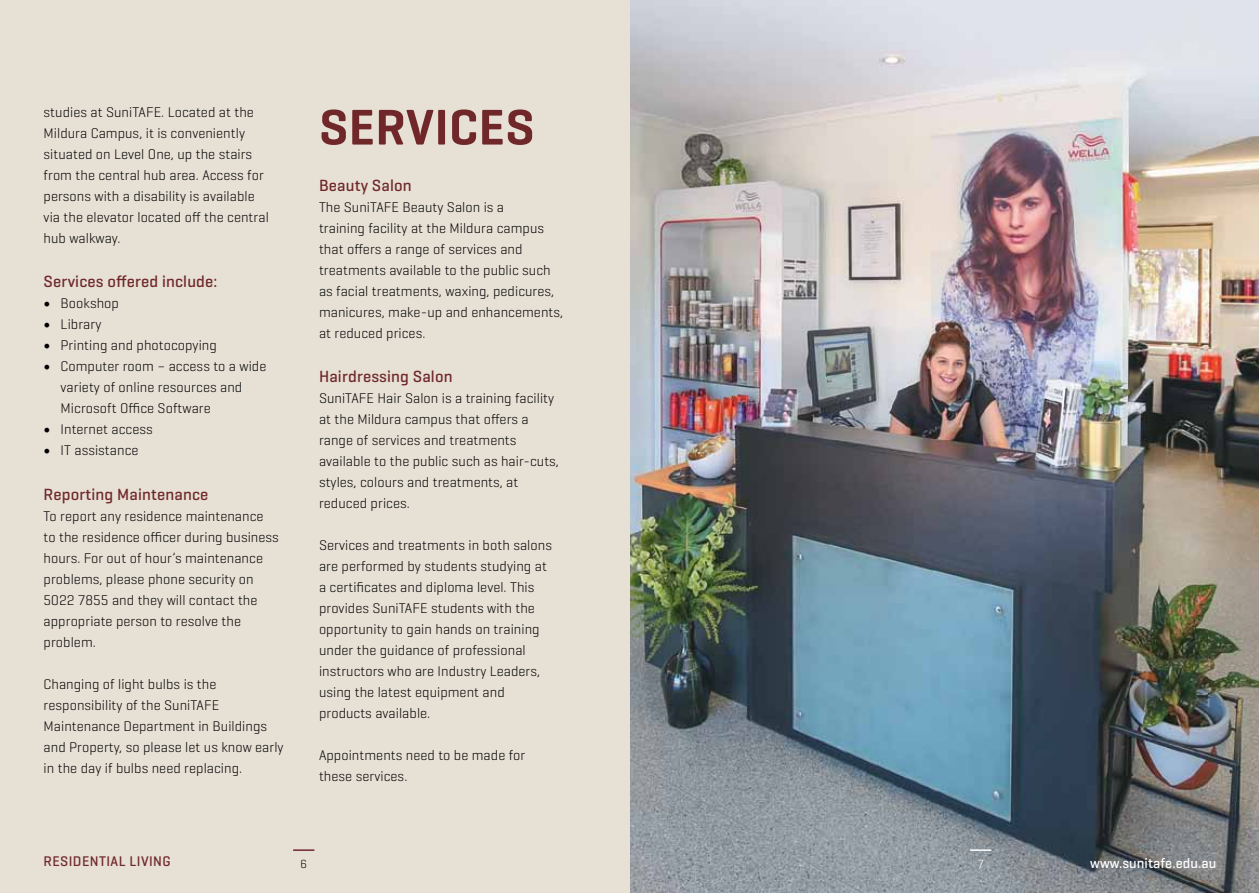
<style>
.page{position:relative;width:1259px;height:893px;background:#e6e0d5}
.page>*{position:absolute;margin:0;border:0;box-sizing:border-box;transform-origin:0 0}
.t1{font:600 51px "Geogrotesque";letter-spacing:.01em;color:#70272a}
.t2{font:500 16.5px "Geogrotesque";letter-spacing:.01em;color:#70272a}
.t3{font:300 14.25px/21px "Geogrotesque";letter-spacing:.005em;color:#000}
.t4{font:500 14.25px "Geogrotesque";letter-spacing:.005em;color:#fff}
.t5{font:500 14.25px "Geogrotesque";letter-spacing:.03em;color:#70272a}
.t6{font:300 12px "Geogrotesque";color:#000}
.t7{font:300 12px "Geogrotesque";color:#fff}
.s1{font-family:"Minion Pro";font-weight:400;font-size:18px}
</style>
<div class="page">
<img style="left:630px;top:0;width:629px;height:893px">
<hr style="left:970px;top:849px;width:21px;height:2px;background:#fff">
<hr style="left:293px;top:849px;width:21px;height:2px;background:#70272a">
<p class="t3" style="left:44px;top:101px;width:227px">studies at SuniTAFE. Located at the Mildura Campus, it is conveniently situated on Level One, up the stairs from the central hub area. Access for persons with a disability is available via the elevator located off the central hub walkway.</p>
<p class="t2" style="left:44px;top:271px;width:175px">Services offered include:</p>
<p class="t3" style="left:44px;top:292px;width:77px"><span class="s1">•</span> Bookshop</p>
<p class="t3" style="left:44px;top:313px;width:59px"><span class="s1">•</span> Library</p>
<p class="t3" style="left:44px;top:334px;width:175px"><span class="s1">•</span> Printing and photocopying</p>
<p class="t3" style="left:61px;top:355px;width:207px;text-indent:-17px"><span class="s1">•</span> Computer room – access to a wide variety of online resources and<br>Microsoft Office Software</p>
<p class="t3" style="left:44px;top:418px;width:111px"><span class="s1">•</span> Internet access</p>
<p class="t3" style="left:44px;top:439px;width:96px"><span class="s1">•</span> IT assistance</p>
<p class="t2" style="left:44px;top:484px;width:166px">Reporting Maintenance</p>
<p class="t3" style="left:44px;top:505px;width:237px">To report any residence maintenance to the residence officer during business hours. For out of hour’s maintenance problems, please phone security on<br>5022 7855 and they will contact the appropriate person to resolve the problem.</p>
<p class="t3" style="left:44px;top:673px;width:241px">Changing of light bulbs is the responsibility of the SuniTAFE Maintenance Department in Buildings and Property, so please let us know early in the day if bulbs need replacing.</p>
<h1 class="t1" style="left:319px;top:95px;width:186px">SERVICES</h1>
<p class="t2" style="left:319px;top:175px;width:94px">Beauty Salon</p>
<p class="t3" style="left:319px;top:196px;width:246px">The SuniTAFE Beauty Salon is a<br>training facility at the Mildura campus that offers a range of services and treatments available to the public such as facial treatments, waxing, pedicures, manicures, make-up and enhancements, at reduced prices.</p>
<p class="t2" style="left:319px;top:366px;width:135px">Hairdressing Salon</p>
<p class="t3" style="left:319px;top:387px;width:241px">SuniTAFE Hair Salon is a training facility at the Mildura campus that offers a range of services and treatments available to the public such as hair-cuts, styles, colours and treatments, at reduced prices.</p>
<p class="t3" style="left:319px;top:535px;width:234px">Services and treatments in both salons are performed by students studying at a certificates and diploma level. This provides SuniTAFE students with the opportunity to gain hands on training under the guidance of professional instructors who are Industry Leaders, using the latest equipment and products available.</p>
<p class="t3" style="left:319px;top:745px;width:208px">Appointments need to be made for these services.</p>
<p class="t5" style="left:44px;top:853px;width:129px">RESIDENTIAL LIVING</p>
<p class="t6" style="left:300px;top:857px;width:8px">6</p>
<p class="t7" style="left:977px;top:857px;width:8px">7</p>
<p class="t4" style="left:1090px;top:855px;width:128px">www.sunitafe.edu.au</p>
</div>
